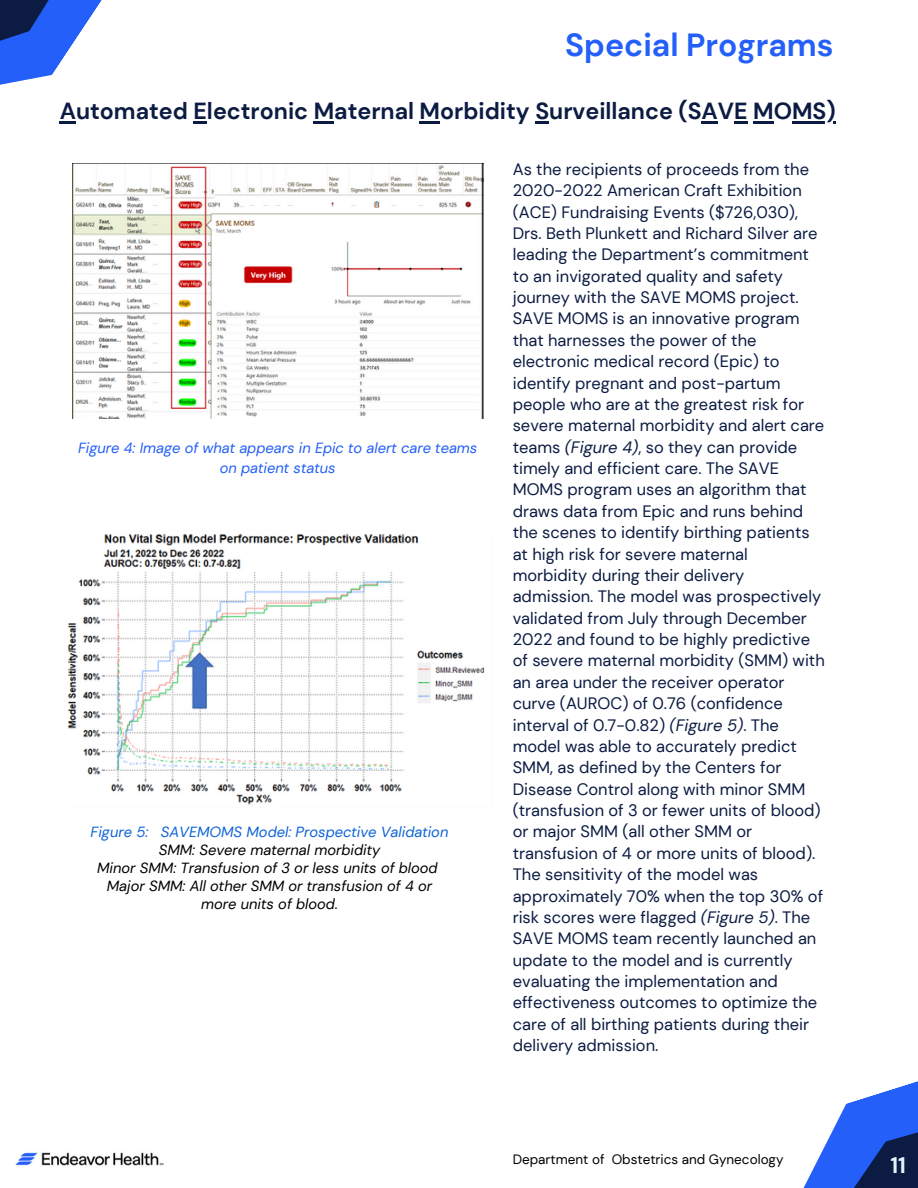
<style>
.page{position:relative;width:918px;height:1188px;background:#fff}
.page>*{position:absolute;margin:0;border:0;box-sizing:border-box;transform-origin:0 0}
.t1{font:700 31.95px "DM Sans";color:#235ff8}
.t2{font:700 23.25px "DM Sans";color:#0b1b42}
.t3{font:700 22.5px "DM Sans";color:#e1f5fc}
.t4{font:16.5px/21.3px "DM Sans";color:#0b1b42}
.t5{font:italic 14.7px/18px "DM Sans";color:#000;text-align:center}
.t6{font:italic 14.7px/20.2px "DM Sans";color:#235ff8;text-align:center}
.t7{font:italic 14.7px "DM Sans";color:#0e64d8}
.t8{font:13.5px "DM Sans";color:#000}
.s1{font-style:italic}
</style>
<div class="page">
<svg style="left:0;top:0;width:207px;height:124px"></svg>
<svg style="left:803px;top:1081px;width:115px;height:107px;fill:#235ff8"></svg>
<img style="left:67px;top:534px;width:418px;height:271px">
<img style="left:72px;top:163px;width:412px;height:255px">
<svg style="left:60px;top:121px;width:16px;height:2px"></svg>
<svg style="left:194px;top:121px;width:13px;height:2px"></svg>
<hr style="left:314px;top:121px;width:20px;height:2px;background:#0b1b42">
<hr style="left:420px;top:121px;width:20px;height:2px;background:#0b1b42">
<svg style="left:535px;top:121px;width:14px;height:2px"></svg>
<svg style="left:702px;top:121px;width:16px;height:2px"></svg>
<svg style="left:734px;top:121px;width:14px;height:2px"></svg>
<hr style="left:753px;top:121px;width:21px;height:2px;background:#0b1b42">
<hr style="left:792px;top:121px;width:44px;height:2px;background:#0b1b42">
<img style="left:15px;top:1152px;width:149px;height:14px">
<h2 class="t1" style="left:565px;top:25px;width:270px">Special Programs</h2>
<p class="t2" style="left:60px;top:96px;width:778px">Automated Electronic Maternal Morbidity Surveillance (SAVE MOMS)</p>
<p class="t4" style="left:513px;top:158px;width:314px">As the recipients of proceeds from the 2020-2022 American Craft Exhibition (ACE) Fundraising Events ($726,030), Drs. Beth Plunkett and Richard Silver are leading the Department’s commitment to an invigorated quality and safety journey with the SAVE MOMS project.<br>SAVE MOMS is an innovative program that harnesses the power of the electronic medical record (Epic) to identify pregnant and post-partum people who are at the greatest risk for severe maternal morbidity and alert care teams <span class="s1">(Figure 4)</span>, so they can provide timely and efficient care. The SAVE MOMS program uses an algorithm that draws data from Epic and runs behind the scenes to identify birthing patients at high risk for severe maternal morbidity during their delivery admission. The model was prospectively validated from July through December 2022 and found to be highly predictive of severe maternal morbidity (SMM) with an area under the receiver operator curve (AUROC) of 0.76 (confidence interval of 0.7-0.82) <span class="s1">(Figure 5)</span>. The model was able to accurately predict SMM, as defined by the Centers for Disease Control along with minor SMM (transfusion of 3 or fewer units of blood) or major SMM (all other SMM or transfusion of 4 or more units of blood).<br>The sensitivity of the model was approximately 70% when the top 30% of risk scores were flagged <span class="s1">(Figure 5)</span>. The SAVE MOMS team recently launched an update to the model and is currently evaluating the implementation and effectiveness outcomes to optimize the care of all birthing patients during their delivery admission.</p>
<p class="t6" style="left:78px;top:438px;width:401px">Figure 4: Image of what appears in Epic to alert care teams on patient status</p>
<p class="t7" style="left:91px;top:822px;width:359px">Figure 5: SAVEMOMS Model: Prospective Validation</p>
<p class="t5" style="left:159px;top:840px;width:223px">SMM: Severe maternal morbidity</p>
<p class="t5" style="left:97px;top:858px;width:342px">Minor SMM: Transfusion of 3 or less units of blood</p>
<p class="t5" style="left:107px;top:876px;width:327px">Major SMM: All other SMM or transfusion of 4 or more units of blood.</p>
<p class="t8" style="left:513px;top:1151px;width:272px">Department of Obstetrics and Gynecology</p>
<h3 class="t3" style="left:890px;top:1151px;width:17px">11</h3>
</div>
